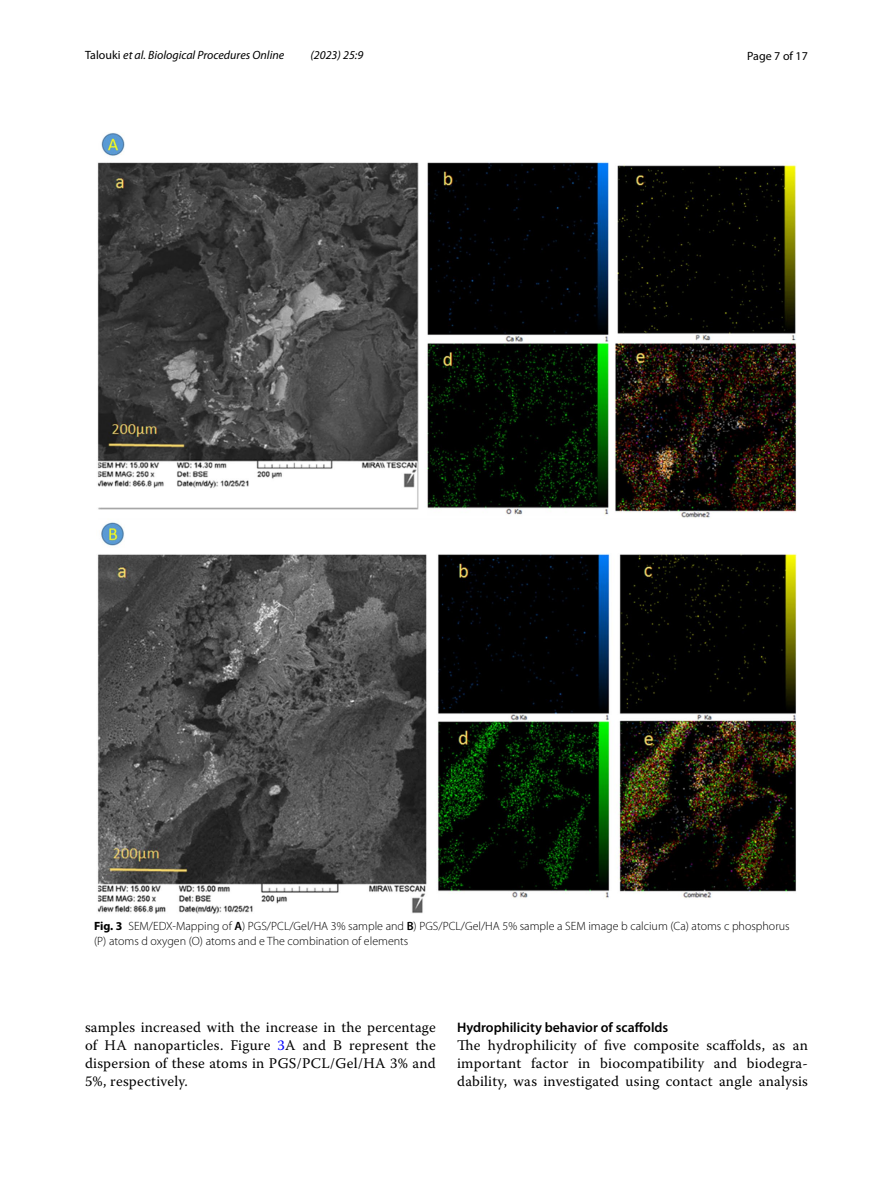
<style>
.page{position:relative;width:893px;height:1187px;background:#fff}
.page>*{position:absolute;margin:0;border:0;box-sizing:border-box;transform-origin:0 0}
.t1{font:14.7px/18px "Warnock Pro";letter-spacing:.015em;color:#000;text-align:justify}
.t2{font:600 13.8px "Myriad Pro";color:#000}
.t3{font:300 12px/15px "Myriad Pro";color:#000}
.t4{font:italic 12px "Myriad Pro";color:#000}
.t5{font:12px "Myriad Pro";color:#000}
.s1{font-style:normal}
.s2{font-weight:700}
.s3{font-weight:600}
.s4{color:#00f}
</style>
<div class="page">
<img style="left:97px;top:133px;width:700px;height:781px">
<p class="t4" style="left:85px;top:48px;width:201px"><span class="s1">Talouki</span> et al. Biological Procedures Online</p>
<p class="t4" style="left:310px;top:48px;width:54px">(2023) 25:9</p>
<p class="t5" style="left:747px;top:48px;width:62px">Page 7 of 17</p>
<p class="t3" style="left:94px;top:918px;width:697px"><span class="s2">Fig. 3</span> SEM/EDX-Mapping of <span class="s3">A</span>) PGS/PCL/Gel/HA 3% sample and <span class="s3">B</span>) PGS/PCL/Gel/HA 5% sample a SEM image b calcium (Ca) atoms c phosphorus (P) atoms d oxygen (O) atoms and e The combination of elements</p>
<p class="t1" style="left:85px;top:1018px;width:352px">samples increased with the increase in the percentage of HA nanoparticles. Figure <span class="s4">3</span>A and B represent the dispersion of these atoms in PGS/PCL/Gel/HA 3% and 5%, respectively.</p>
<p class="t2" style="left:457px;top:1018px;width:213px">Hydrophilicity behavior of scaffolds</p>
<p class="t1" style="left:457px;top:1035px;width:352px">The hydrophilicity of five composite scaffolds, as an important factor in biocompatibility and biodegra&shy;dability, was investigated using contact angle analysis</p>
</div>
